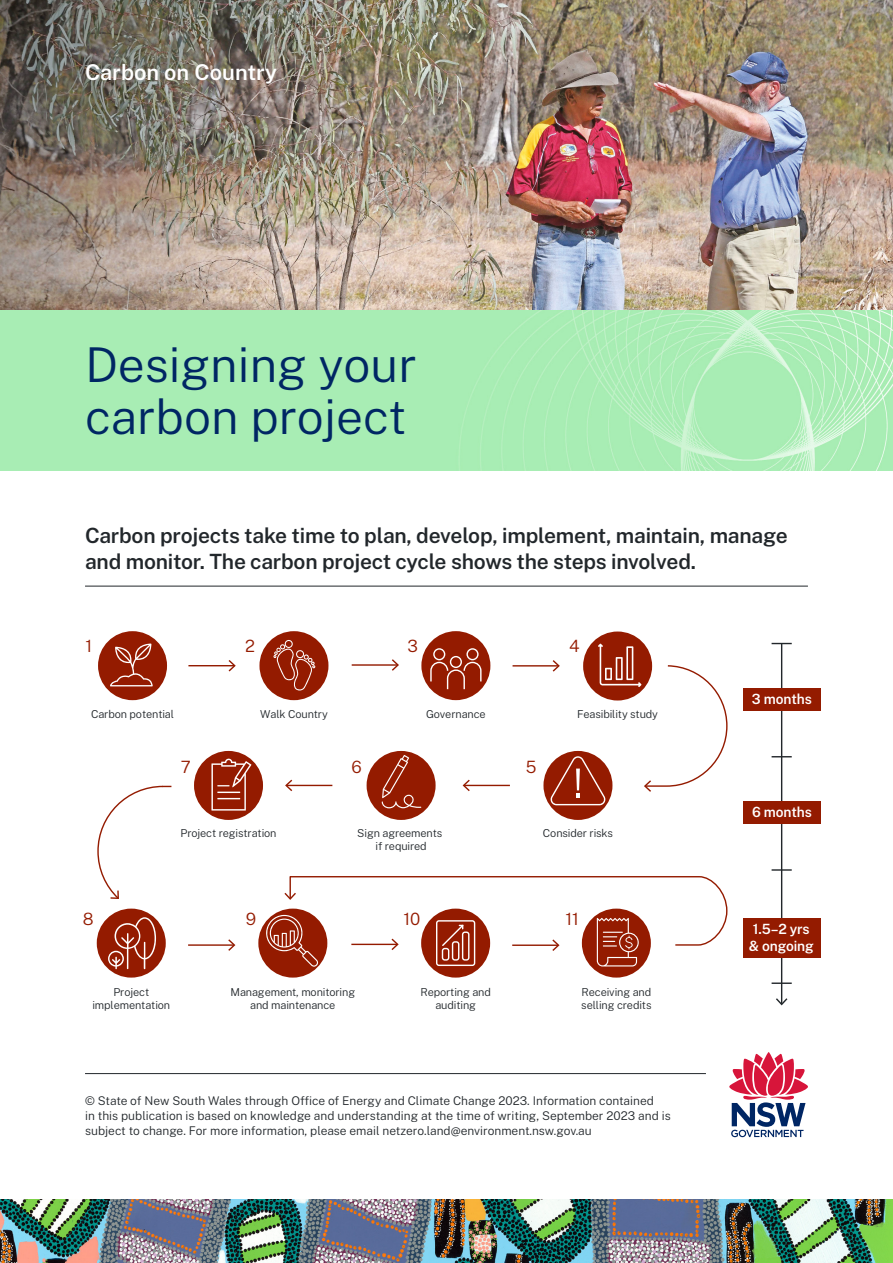
<style>
.page{position:relative;width:893px;height:1263px;background:#fff}
.page>*{position:absolute;margin:0;border:0;box-sizing:border-box;transform-origin:0 0}
.t1{font:300 48px/52.5px "Public Sans";color:#002664}
.t2{font:600 21.75px "Public Sans";color:#fff}
.t3{font:600 21px/26.2px "Public Sans";letter-spacing:-.01em;color:#22272b}
.t4{font:300 16.95px "Public Sans";color:#941b00}
.t5{font:600 14.1px/17px "Public Sans";letter-spacing:-.01em;color:#fff}
.t6{font:300 12px/15px "Public Sans";color:#22272b}
.t7{font:300 10.95px "Public Sans";letter-spacing:-.01em;color:#22272b}
</style>
<div class="page">
<hr style="left:85px;top:1073px;width:621px;height:1px;background:#22272b">
<hr style="left:85px;top:586px;width:723px;height:1px;background:#22272b">
<img style="left:0;top:0;width:893px;height:471px">
<img style="left:0;top:0;width:566px;height:309px">
<hr style="left:188px;top:665px;width:46px;height:1px;background:#941b00">
<svg style="left:229px;top:660px;width:7px;height:11px"></svg>
<div style="left:98px;top:631px;width:69px;height:69px;background:#941b00;border-radius:50%"></div>
<svg style="left:110px;top:643px;width:43px;height:43px"></svg>
<hr style="left:352px;top:664px;width:45px;height:2px;background:#941b00">
<svg style="left:392px;top:659px;width:7px;height:12px"></svg>
<div style="left:259px;top:631px;width:69px;height:69px;background:#941b00;border-radius:50%"></div>
<svg style="left:273px;top:640px;width:42px;height:50px"></svg>
<div style="left:421px;top:631px;width:69px;height:69px;background:#941b00;border-radius:50%"></div>
<svg style="left:430px;top:648px;width:52px;height:41px"></svg>
<hr style="left:287px;top:785px;width:45px;height:1px;background:#941b00">
<svg style="left:285px;top:780px;width:7px;height:11px"></svg>
<div style="left:194px;top:751px;width:69px;height:69px;background:#941b00;border-radius:50%"></div>
<svg style="left:211px;top:759px;width:40px;height:51px"></svg>
<hr style="left:464px;top:785px;width:46px;height:1px;background:#941b00">
<svg style="left:463px;top:780px;width:7px;height:11px"></svg>
<div style="left:367px;top:751px;width:69px;height:69px;background:#941b00;border-radius:50%"></div>
<svg style="left:382px;top:755px;width:39px;height:53px"></svg>
<div style="left:583px;top:631px;width:69px;height:69px;background:#941b00;border-radius:50%"></div>
<hr style="left:513px;top:665px;width:45px;height:1px;background:#941b00">
<div style="left:543px;top:751px;width:69px;height:69px;background:#941b00;border-radius:50%"></div>
<svg style="left:550px;top:644px;width:178px;height:161px"></svg>
<div style="left:97px;top:908px;width:69px;height:69px;background:#941b00;border-radius:50%"></div>
<svg style="left:108px;top:917px;width:48px;height:52px"></svg>
<svg style="left:97px;top:785px;width:75px;height:114px"></svg>
<div style="left:582px;top:908px;width:69px;height:69px;background:#941b00;border-radius:50%"></div>
<div style="left:421px;top:908px;width:69px;height:69px;background:#941b00;border-radius:50%"></div>
<div style="left:258px;top:908px;width:69px;height:69px;background:#941b00;border-radius:50%"></div>
<svg style="left:266px;top:876px;width:462px;height:91px"></svg>
<hr style="left:781px;top:643px;width:1px;height:361px;background:#22272b">
<svg style="left:776px;top:998px;width:11px;height:7px"></svg>
<svg style="left:772px;top:643px;width:20px;height:1px"></svg>
<svg style="left:772px;top:756px;width:20px;height:1px"></svg>
<hr style="left:772px;top:869px;width:20px;height:2px;background:#22272b">
<hr style="left:772px;top:982px;width:20px;height:2px;background:#22272b">
<div style="left:742px;top:801px;width:78px;height:23px;background:#941b00"></div>
<div style="left:742px;top:918px;width:78px;height:40px;background:#941b00"></div>
<div style="left:742px;top:689px;width:78px;height:22px;background:#941b00"></div>
<svg style="left:729px;top:1052px;width:79px;height:85px"></svg>
<hr style="left:188px;top:944px;width:46px;height:2px;background:#941b00">
<svg style="left:228px;top:939px;width:7px;height:12px"></svg>
<img style="left:0;top:1199px;width:893px;height:64px">
<p class="t2" style="left:85px;top:56px;width:194px">Carbon on Country</p>
<p class="t1" style="left:85px;top:336px;width:333px">Designing your carbon project</p>
<p class="t3" style="left:85px;top:521px;width:704px">Carbon projects take time to plan, develop, implement, maintain, manage and monitor. The carbon project cycle shows the steps involved.</p>
<p class="t4" style="left:85px;top:634px;width:8px">1</p>
<p class="t4" style="left:245px;top:634px;width:11px">2</p>
<p class="t4" style="left:408px;top:634px;width:12px">3</p>
<p class="t4" style="left:569px;top:634px;width:12px">4</p>
<p class="t7" style="left:91px;top:706px;width:85px">Carbon potential</p>
<p class="t7" style="left:260px;top:706px;width:69px">Walk Country</p>
<p class="t7" style="left:426px;top:706px;width:61px">Governance</p>
<p class="t7" style="left:577px;top:706px;width:82px">Feasibility study</p>
<p class="t4" style="left:181px;top:755px;width:12px">7</p>
<p class="t4" style="left:351px;top:755px;width:12px">6</p>
<p class="t4" style="left:526px;top:755px;width:12px">5</p>
<p class="t7" style="left:181px;top:825px;width:98px">Project registration</p>
<p class="t7" style="left:357px;top:825px;width:87px">Sign agreements</p>
<p class="t7" style="left:543px;top:825px;width:72px">Consider risks</p>
<p class="t7" style="left:375px;top:838px;width:53px">if required</p>
<p class="t4" style="left:83px;top:907px;width:12px">8</p>
<p class="t4" style="left:246px;top:907px;width:12px">9</p>
<p class="t4" style="left:404px;top:907px;width:18px">10</p>
<p class="t4" style="left:565px;top:907px;width:15px">11</p>
<p class="t7" style="left:113px;top:984px;width:37px">Project</p>
<p class="t7" style="left:230px;top:984px;width:126px">Management, monitoring</p>
<p class="t7" style="left:420px;top:984px;width:72px">Reporting and</p>
<p class="t7" style="left:582px;top:984px;width:71px">Receiving and</p>
<p class="t7" style="left:92px;top:997px;width:79px">implementation</p>
<p class="t7" style="left:250px;top:997px;width:87px">and maintenance</p>
<p class="t7" style="left:435px;top:997px;width:42px">auditing</p>
<p class="t7" style="left:581px;top:997px;width:72px">selling credits</p>
<p class="t6" style="left:85px;top:1093px;width:587px">© State of New South Wales through Offce of Energy and Climate Change 2023. Information contained<br>in this publication is based on knowledge and understanding at the time of writing, September 2023 and is subject to change. For more information, please email netzero.land@environment.nsw.gov.au</p>
<p class="t5" style="left:752px;top:690px;width:61px">3 months</p>
<p class="t5" style="left:752px;top:803px;width:61px">6 months</p>
<p class="t5" style="left:749px;top:919px;width:66px">1.5–2 yrs &amp; ongoing</p>
</div>
